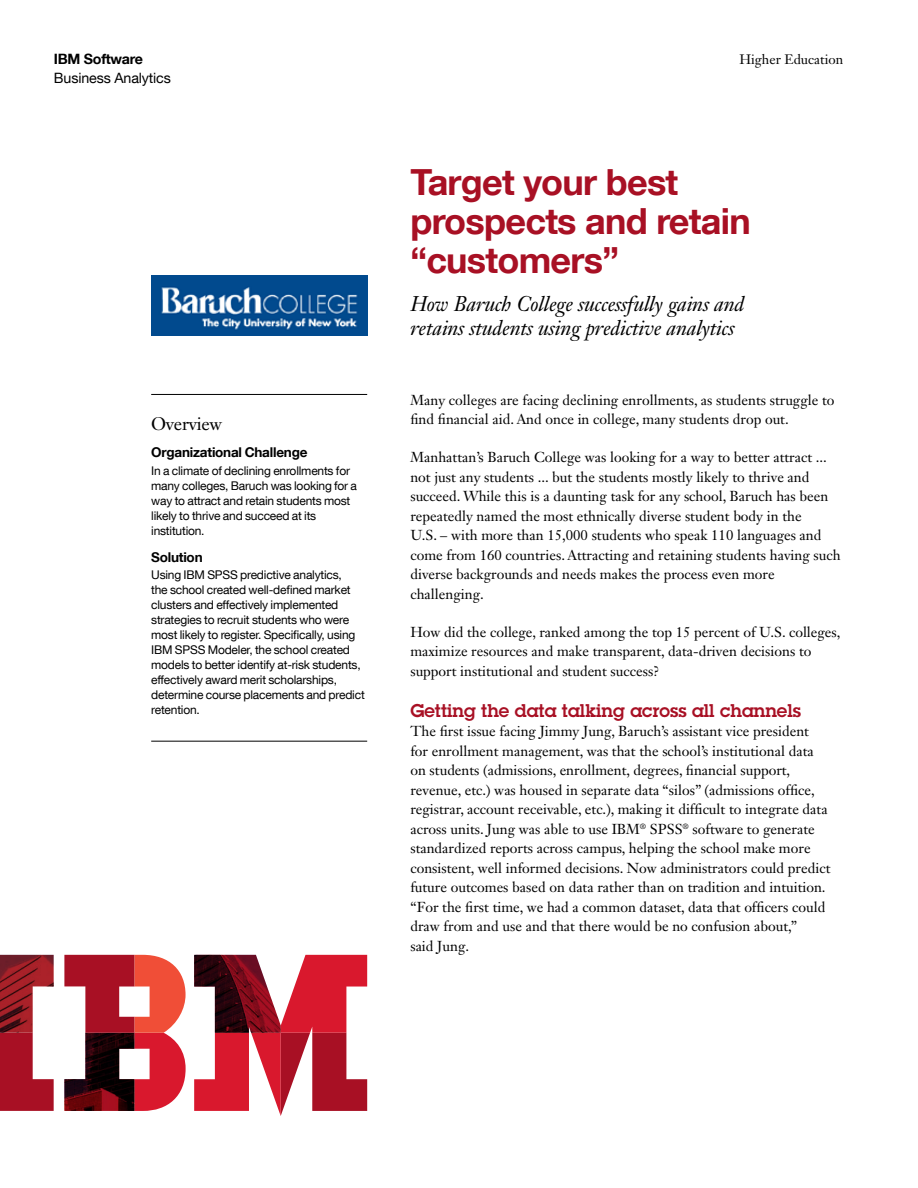
<style>
.page{position:relative;width:918px;height:1188px;background:#fff}
.page>*{position:absolute;margin:0;border:0;box-sizing:border-box;transform-origin:0 0}
.t1{font:700 36px/39px "Helvetica Neue LT Com";letter-spacing:-.02em;color:#a81024}
.t2{font:italic 21px/24px "Janson Text LT Std";letter-spacing:-.01em;color:#000}
.t3{font:600 18px "Lubalin Graph Std";color:#a81024}
.t4{font:18px "Janson Text LT Std";letter-spacing:-.015em;color:#000}
.t5{font:14.25px/19.5px "Janson Text LT Std";color:#000}
.t6{font:14.25px "Helvetica Neue LT Com";letter-spacing:-.01em;color:#000}
.t7{font:700 14.25px "Helvetica Neue LT Com";letter-spacing:-.02em;color:#000}
.t8{font:700 13.5px "Helvetica Neue LT Com";letter-spacing:-.015em;color:#000}
.t9{font:13.5px "Janson Text LT Std";color:#000}
.t10{font:12px/15px "Helvetica Neue LT Com";letter-spacing:-.015em;color:#000}
</style>
<div class="page">
<svg style="left:0;top:1033px;width:54px;height:78px"></svg>
<img style="left:0;top:955px;width:54px;height:78px">
<svg style="left:194px;top:955px;width:173px;height:161px"></svg>
<img style="left:194px;top:955px;width:87px;height:78px">
<svg style="left:64px;top:955px;width:122px;height:156px"></svg>
<hr style="left:151px;top:394px;width:216px;height:1px;background:#000">
<hr style="left:151px;top:741px;width:216px;height:1px;background:#000">
<img style="left:151px;top:276px;width:216px;height:59px">
<p class="t7" style="left:54px;top:50px;width:90px">IBM Software</p>
<p class="t9" style="left:739px;top:51px;width:105px">Higher Education</p>
<p class="t6" style="left:54px;top:69px;width:118px">Business Analytics</p>
<p class="t4" style="left:151px;top:413px;width:73px">Overview</p>
<p class="t8" style="left:151px;top:444px;width:158px">Organizational Challenge</p>
<p class="t10" style="left:151px;top:463px;width:207px">In a climate of declining enrollments for many colleges, Baruch was looking for a way to attract and retain students most likely to thrive and succeed at its institution.</p>
<p class="t8" style="left:151px;top:548px;width:53px">Solution</p>
<p class="t10" style="left:151px;top:567px;width:215px">Using IBM SPSS predictive analytics,<br>the school created well-defined market clusters and effectively implemented strategies to recruit students who were most likely to register. Specifically, using IBM SPSS Modeler, the school created models to better identify at-risk students, effectively award merit scholarships, determine course placements and predict retention.</p>
<h1 class="t1" style="left:410px;top:162px;width:342px">Target your best prospects and retain “customers”</h1>
<h2 class="t2" style="left:410px;top:292px;width:335px">How Baruch College successfully gains and retains students using predictive analytics</h2>
<p class="t5" style="left:410px;top:390px;width:426px">Many colleges are facing declining enrollments, as students struggle to find financial aid. And once in college, many students drop out.</p>
<p class="t5" style="left:410px;top:448px;width:432px">Manhattan’s Baruch College was looking for a way to better attract ... not just any students ... but the students mostly likely to thrive and succeed. While this is a daunting task for any school, Baruch has been repeatedly named the most ethnically diverse student body in the<br>U.S. – with more than 15,000 students who speak 110 languages and come from 160 countries. Attracting and retaining students having such diverse backgrounds and needs makes the process even more challenging.</p>
<p class="t5" style="left:410px;top:622px;width:432px">How did the college, ranked among the top 15 percent of U.S. colleges, maximize resources and make transparent, data-driven decisions to support institutional and student success?</p>
<p class="t3" style="left:410px;top:698px;width:392px">Getting the data talking across all channels</p>
<p class="t5" style="left:410px;top:721px;width:422px">The first issue facing Jimmy Jung, Baruch’s assistant vice president<br>for enrollment management, was that the school’s institutional data on students (admissions, enrollment, degrees, financial support, revenue, etc.) was housed in separate data “silos” (admissions office, registrar, account receivable, etc.), making it difficult to integrate data across units. Jung was able to use IBM<sup>®</sup> SPSS<sup>®</sup> software to generate standardized reports across campus, helping the school make more consistent, well informed decisions. Now administrators could predict future outcomes based on data rather than on tradition and intuition. “For the first time, we had a common dataset, data that officers could draw from and use and that there would be no confusion about,”<br>said Jung.</p>
</div>
